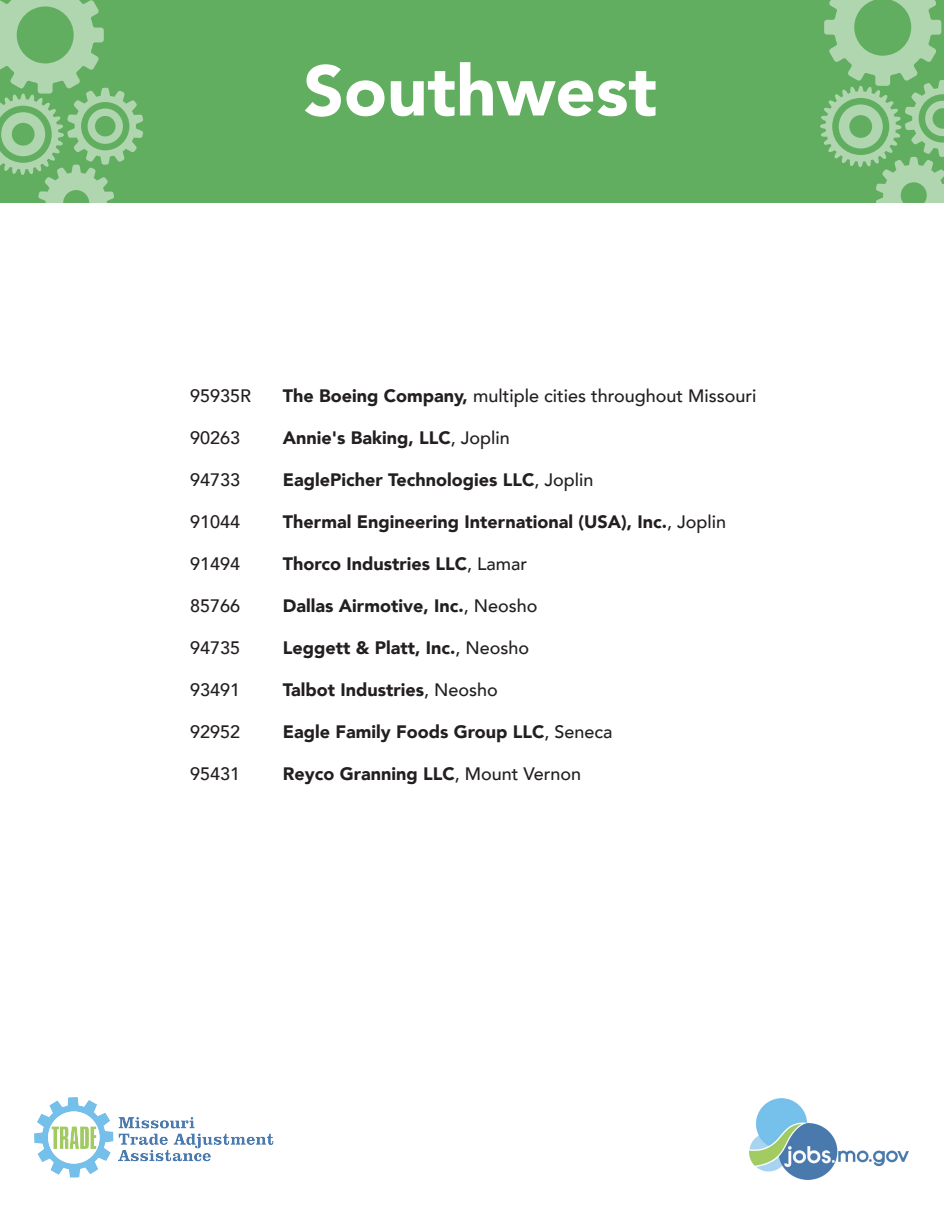
<style>
.page{position:relative;width:945px;height:1215px;background:#fff}
.page>*{position:absolute;margin:0;border:0;box-sizing:border-box;transform-origin:0 0}
.t1{font:900 70.5px "Avenir";color:#fff}
.t2{font:900 18px "Avenir";color:#231f20}
.t3{font:500 18px "Avenir";color:#231f20}
.s1{font-weight:900}
.s2{font-weight:500}
</style>
<div class="page">
<div style="left:0;top:0;width:944px;height:203px;background:#62ae60"></div>
<svg style="left:0;top:0;width:143px;height:203px"></svg>
<svg style="left:820px;top:0;width:124px;height:203px"></svg>
<img style="left:34px;top:1098px;width:240px;height:80px">
<img style="left:750px;top:1098px;width:158px;height:81px">
<h1 class="t1" style="left:304px;top:31px;width:355px">Southwest</h1>
<p class="t3" style="left:190px;top:380px;width:63px">95935R</p>
<p class="t3" style="left:283px;top:380px;width:475px"><span class="s1">The Boeing Company,</span> multiple cities throughout Missouri</p>
<p class="t3" style="left:190px;top:422px;width:52px">90263</p>
<p class="t2" style="left:283px;top:422px;width:229px">Annie's Baking, LLC<span class="s2">, Joplin</span></p>
<p class="t3" style="left:190px;top:464px;width:52px">94733</p>
<p class="t2" style="left:283px;top:464px;width:312px">EaglePicher Technologies LLC<span class="s2">, Joplin</span></p>
<p class="t3" style="left:190px;top:506px;width:52px">91044</p>
<p class="t2" style="left:283px;top:506px;width:445px">Thermal Engineering International (USA), Inc.<span class="s2">, Joplin</span></p>
<p class="t3" style="left:190px;top:548px;width:52px">91494</p>
<p class="t2" style="left:283px;top:548px;width:246px">Thorco Industries LLC<span class="s2">, Lamar</span></p>
<p class="t3" style="left:190px;top:590px;width:52px">85766</p>
<p class="t2" style="left:283px;top:590px;width:256px">Dallas Airmotive, Inc.<span class="s2">, Neosho</span></p>
<p class="t3" style="left:190px;top:632px;width:52px">94735</p>
<p class="t2" style="left:283px;top:632px;width:248px">Leggett &amp; Platt, Inc.<span class="s2">, Neosho</span></p>
<p class="t3" style="left:190px;top:674px;width:52px">93491</p>
<p class="t2" style="left:283px;top:674px;width:217px">Talbot Industries<span class="s2">, Neosho</span></p>
<p class="t3" style="left:190px;top:716px;width:52px">92952</p>
<p class="t2" style="left:283px;top:716px;width:331px">Eagle Family Foods Group LLC<span class="s2">, Seneca</span></p>
<p class="t3" style="left:190px;top:758px;width:52px">95431</p>
<p class="t2" style="left:283px;top:758px;width:300px">Reyco Granning LLC<span class="s2">, Mount Vernon</span></p>
</div>
